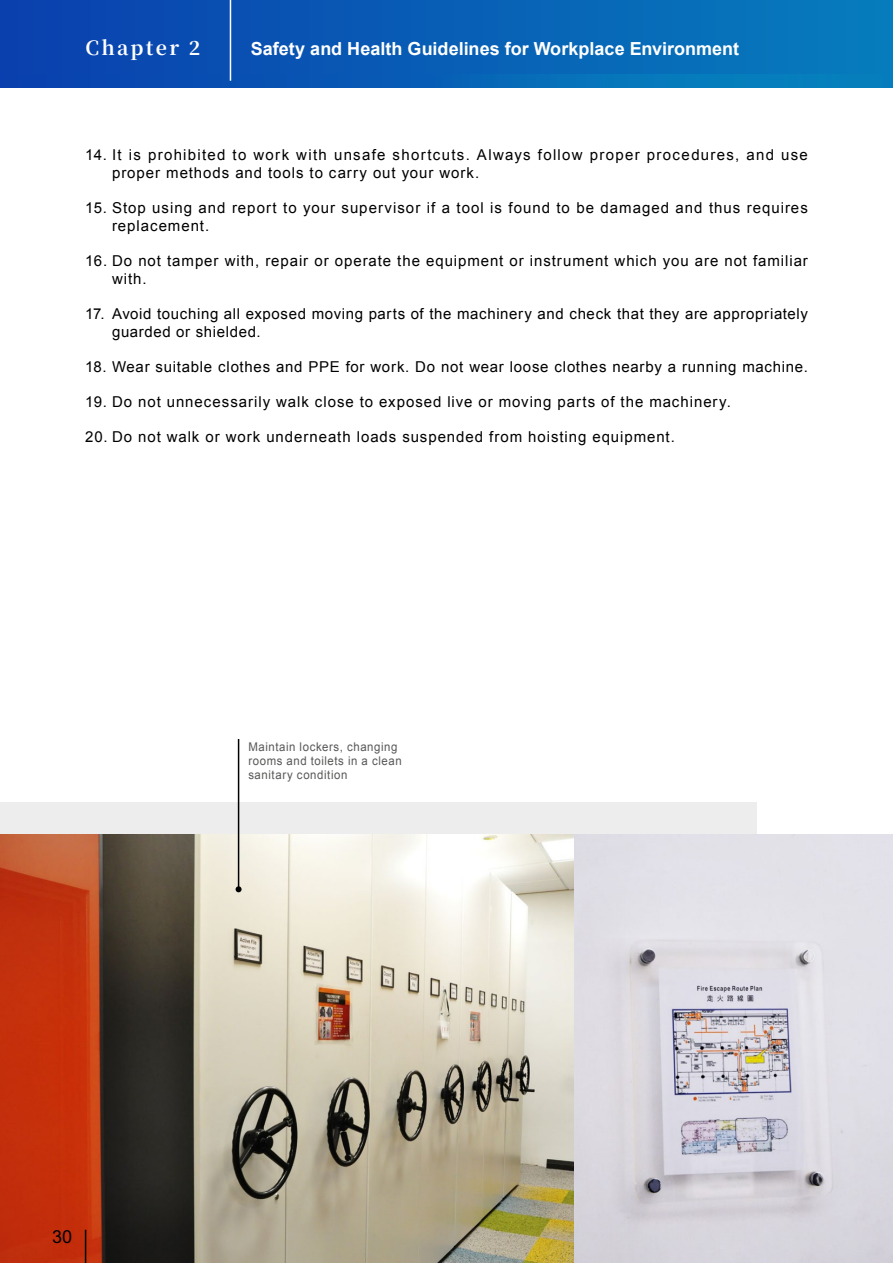
<style>
.page{position:relative;width:893px;height:1263px;background:#fff}
.page>*{position:absolute;margin:0;border:0;box-sizing:border-box;transform-origin:0 0}
.t1{font:700 19.5px "Source Han Serif TC";letter-spacing:.12em;color:#fff}
.t2{font:700 18px "Arial";color:#fff}
.t3{font:700 18px "M Hei HK";color:#000}
.t4{font:15px/18px "Arial";letter-spacing:.06em;color:#000}
.t5{font:15px/18px "Arial";letter-spacing:.085em;color:#000}
.t6{font:12px/14.4px "Arial";letter-spacing:.05em;color:#575756;scale:.95 1}
</style>
<div class="page">
<div style="left:0;top:802px;width:756px;height:187px;background:#ededed"></div>
<img style="left:0;top:834px;width:893px;height:429px">
<div style="left:0;top:0;width:893px;height:87px;background:linear-gradient(to right,#0a3fae,#067dbd)"></div>
<svg style="left:0;top:74px;width:893px;height:13px;background:#0762b6"></svg>
<hr style="left:230px;top:0;width:1px;height:81px;background:#fff">
<hr style="left:238px;top:739px;width:1px;height:150px;background:#000">
<svg style="left:236px;top:886px;width:6px;height:6px"></svg>
<hr style="left:85px;top:1230px;width:1px;height:33px;background:#000">
<h1 class="t1" style="left:85px;top:37px;width:116px">Chapter 2</h1>
<p class="t2" style="left:251px;top:37px;width:490px">Safety and Health Guidelines for Workplace Environment</p>
<p class="t5" style="left:112px;top:146px;width:697px;text-indent:-27px">14. It is prohibited to work with unsafe shortcuts. Always follow proper procedures, and use proper methods and tools to carry out your work.</p>
<p class="t4" style="left:112px;top:199px;width:697px;text-indent:-27px">15. Stop using and report to your supervisor if a tool is found to be damaged and thus requires replacement.</p>
<p class="t4" style="left:112px;top:252px;width:697px;text-indent:-27px">16. Do not tamper with, repair or operate the equipment or instrument which you are not familiar with.</p>
<p class="t4" style="left:112px;top:305px;width:697px;text-indent:-27px">17. Avoid touching all exposed moving parts of the machinery and check that they are appropriately guarded or shielded.</p>
<p class="t4" style="left:85px;top:358px;width:724px">18. Wear suitable clothes and PPE for work. Do not wear loose clothes nearby a running machine.</p>
<p class="t4" style="left:85px;top:393px;width:647px">19. Do not unnecessarily walk close to exposed live or moving parts of the machinery.</p>
<p class="t4" style="left:85px;top:428px;width:591px">20. Do not walk or work underneath loads suspended from hoisting equipment.</p>
<p class="t6" style="left:248px;top:739px;width:163px">Maintain lockers, changing rooms and toilets in a clean sanitary condition</p>
<p class="t3" style="left:52px;top:1223px;width:22px">30</p>
</div>
